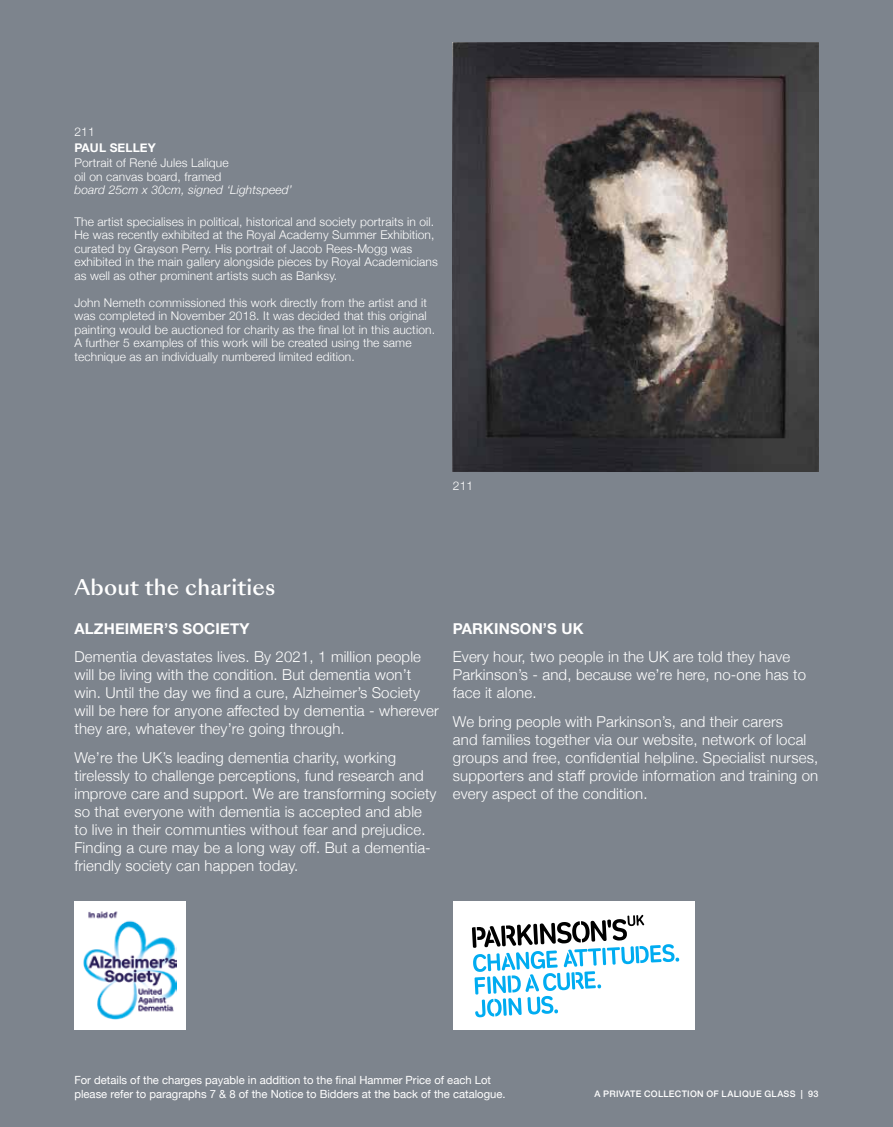
<style>
.page{position:relative;width:893px;height:1127px;background:#7d848d}
.page>*{position:absolute;margin:0;border:0;box-sizing:border-box;transform-origin:0 0}
.t1{font:500 21px "Sang Bleu Sunrise";letter-spacing:.01em;color:#fff}
.t2{font:300 15px/18px "Helvetica Neue";letter-spacing:.01em;color:#fff}
.t3{font:700 15px "Helvetica Neue";letter-spacing:.01em;color:#fff}
.t4{font:300 12px/13.5px "Helvetica Neue";letter-spacing:.01em;color:#fff}
.t5{font:italic 300 12px "Helvetica Neue";letter-spacing:.01em;color:#fff}
.t6{font:700 12px "Helvetica Neue";letter-spacing:.01em;color:#fff}
.t7{font:11.25px/13.5px "Helvetica Neue";color:#fff}
.t8{font:500 9px "Helvetica Neue";letter-spacing:.035em;color:#fff}
</style>
<div class="page">
<img style="left:453px;top:43px;width:366px;height:428px">
<div style="left:453px;top:901px;width:241px;height:129px;background:#fff"></div>
<svg style="left:472px;top:915px;width:207px;height:102px"></svg>
<div style="left:74px;top:901px;width:112px;height:129px;background:#fff"></div>
<img style="left:83px;top:912px;width:94px;height:107px">
<p class="t4" style="left:74px;top:124px;width:22px">211</p>
<p class="t6" style="left:74px;top:138px;width:83px">PAUL SELLEY</p>
<p class="t4" style="left:74px;top:155px;width:156px">Portrait of René Jules Lalique oil on canvas board, framed</p>
<p class="t5" style="left:74px;top:180px;width:219px">board 25cm x 30cm, signed ‘Lightspeed’</p>
<p class="t4" style="left:74px;top:214px;width:365px">The artist specialises in political, historical and society portraits in oil.<br>He was recently exhibited at the Royal Academy Summer Exhibition, curated by Grayson Perry. His portrait of Jacob Rees-Mogg was exhibited in the main gallery alongside pieces by Royal Academicians as well as other prominent artists such as Banksy.</p>
<p class="t4" style="left:74px;top:295px;width:362px">John Nemeth commissioned this work directly from the artist and it was completed in November 2018. It was decided that this original painting would be auctioned for charity as the final lot in this auction.<br>A further 5 examples of this work will be created using the same technique as an individually numbered limited edition.</p>
<p class="t4" style="left:453px;top:478px;width:22px">211</p>
<h1 class="t1" style="left:74px;top:573px;width:202px">About the charities</h1>
<p class="t3" style="left:74px;top:616px;width:176px">ALZHEIMER’S SOCIETY</p>
<p class="t2" style="left:74px;top:647px;width:366px">Dementia devastates lives. By 2021, 1 million people will be living with the condition. But dementia won’t win. Until the day we find a cure, Alzheimer’s Society will be here for anyone affected by dementia - wherever they are, whatever they’re going through.</p>
<p class="t2" style="left:74px;top:747px;width:364px">We’re the UK’s leading dementia charity, working tirelessly to challenge perceptions, fund research and improve care and support. We are transforming society so that everyone with dementia is accepted and able to live in their communties without fear and prejudice.<br>Finding a cure may be a long way off. But a dementia&shy;friendly society can happen today.</p>
<p class="t3" style="left:453px;top:616px;width:132px">PARKINSON’S UK</p>
<p class="t2" style="left:453px;top:647px;width:355px">Every hour, two people in the UK are told they have<br>Parkinson’s - and, because we’re here, no-one has to face it alone.</p>
<p class="t2" style="left:453px;top:711px;width:367px">We bring people with Parkinson’s, and their carers<br>and families together via our website, network of local groups and free, confidential helpline. Specialist nurses, supporters and staff provide information and training on every aspect of the condition.</p>
<p class="t7" style="left:74px;top:1074px;width:433px">For details of the charges payable in addition to the final Hammer Price of each Lot please refer to paragraphs 7 &amp; 8 of the Notice to Bidders at the back of the catalogue.</p>
<p class="t8" style="left:595px;top:1087px;width:225px">A PRIVATE COLLECTION OF LALIQUE GLASS | 93</p>
</div>
